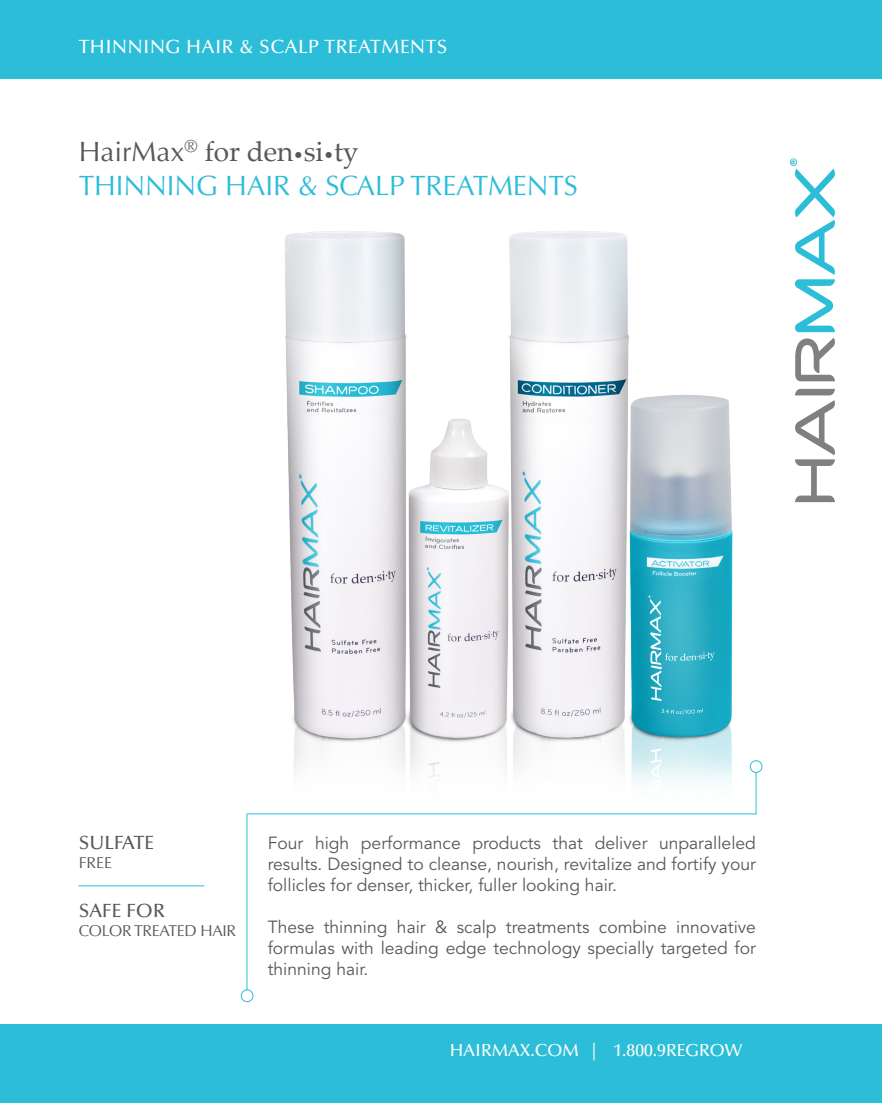
<style>
.page{position:relative;width:882px;height:1103px;background:#fff}
.page>*{position:absolute;margin:0;border:0;box-sizing:border-box;transform-origin:0 0}
.t1{font:28px "Optima LT Std";letter-spacing:-.005em;color:#2cbdd8}
.t2{font:28px "Palatino Linotype";letter-spacing:-.005em;color:#57585a}
.t3{font:500 19.25px "Optima LT Std";letter-spacing:.025em;color:#fff}
.t4{font:500 19.25px "Optima LT Std";color:#57585a}
.t5{font:17.5px/21px "Avenir";color:#57585a;text-align:justify}
.t6{font:500 17.5px "Optima LT Std";color:#fff}
.t7{font:15.75px "Optima LT Std";letter-spacing:-.02em;color:#57585a}
.s1{font-family:"Optima LT Std"}
.s2{font-size:17.5px}
</style>
<div class="page">
<div style="left:0;top:0;width:882px;height:79px;background:#2cbdd8"></div>
<div style="left:0;top:1024px;width:882px;height:78px;background:#2cbdd8"></div>
<svg style="left:795px;top:389px;width:40px;height:113px"></svg>
<svg style="left:795px;top:338px;width:40px;height:43px"></svg>
<svg style="left:790px;top:158px;width:45px;height:174px"></svg>
<img style="left:285px;top:231px;width:448px;height:551px">
<hr style="left:756px;top:772px;width:1px;height:42px;background:#2cbdd8">
<hr style="left:247px;top:813px;width:1px;height:177px;background:#2cbdd8">
<hr style="left:247px;top:813px;width:509px;height:1px;background:#2cbdd8">
<div style="left:750px;top:760px;width:12px;height:13px;border:1px solid #2cbdd8;border-radius:50%"></div>
<div style="left:241px;top:989px;width:12px;height:13px;border:1px solid #2cbdd8;border-radius:50%"></div>
<hr style="left:78px;top:885px;width:126px;height:1px;background:#2cbdd8">
<p class="t3" style="left:79px;top:35px;width:370px">THINNING HAIR &amp; SCALP TREATMENTS</p>
<p class="t2" style="left:79px;top:132px;width:281px"><span class="s1">HairMax</span><sup>®</sup> for den<span class="s2">•</span>si<span class="s2">•</span>ty</p>
<p class="t1" style="left:79px;top:169px;width:501px">THINNING HAIR &amp; SCALP TREATMENTS</p>
<p class="t4" style="left:79px;top:832px;width:77px">SULFATE</p>
<p class="t7" style="left:79px;top:853px;width:35px">FREE</p>
<p class="t4" style="left:79px;top:900px;width:88px">SAFE FOR</p>
<p class="t7" style="left:79px;top:921px;width:159px">COLOR TREATED HAIR</p>
<p class="t5" style="left:268px;top:833px;width:490px">Four high performance products that deliver unparalleled results. Designed to cleanse, nourish, revitalize and fortify your follicles for denser, thicker, fuller looking hair.</p>
<p class="t5" style="left:268px;top:917px;width:490px">These thinning hair &amp; scalp treatments combine innovative formulas with leading edge technology specially targeted for thinning hair.</p>
<p class="t6" style="left:450px;top:1039px;width:294px">HAIRMAX.COM | 1.800.9REGROW</p>
</div>
